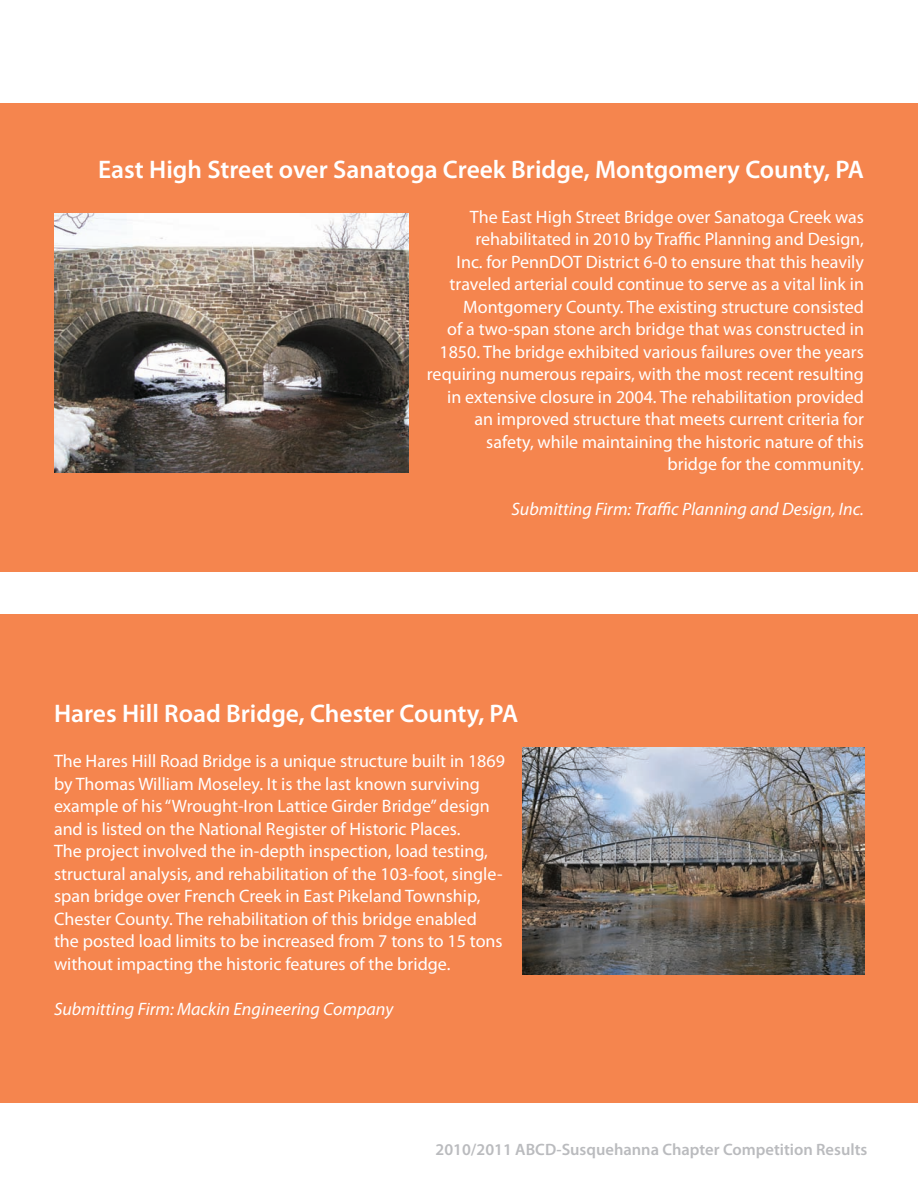
<style>
.page{position:relative;width:918px;height:1188px;background:#fff}
.page>*{position:absolute;margin:0;border:0;box-sizing:border-box;transform-origin:0 0}
.t1{font:600 25.5px "Myriad Pro";color:#fff}
.t2{font:18px/22.5px "Myriad Pro";color:#fff;text-align:right}
.t3{font:italic 18px "Myriad Pro";color:#fff}
.t4{font:600 16.5px "Myriad Pro";color:#babbbe}
</style>
<div class="page">
<div style="left:0;top:103px;width:918px;height:468px;background:#f5854e"></div>
<div style="left:0;top:615px;width:918px;height:488px;background:#f5854e"></div>
<img style="left:54px;top:214px;width:354px;height:259px">
<img style="left:523px;top:747px;width:341px;height:227px">
<h1 class="t1" style="left:98px;top:153px;width:767px">East High Street over Sanatoga Creek Bridge, Montgomery County, PA</h1>
<p class="t2" style="left:427px;top:205px;width:439px">The East High Street Bridge over Sanatoga Creek was rehabilitated in 2010 by Traffic Planning and Design,<br>Inc. for PennDOT District 6-0 to ensure that this heavily traveled arterial could continue to serve as a vital link in Montgomery County. The existing structure consisted<br>of a two-span stone arch bridge that was constructed in 1850. The bridge exhibited various failures over the years requiring numerous repairs, with the most recent resulting in extensive closure in 2004. The rehabilitation provided an improved structure that meets current criteria for safety, while maintaining the historic nature of this<br>bridge for the community.</p>
<p class="t3" style="left:512px;top:498px;width:354px">Submitting Firm: Traffic Planning and Design, Inc.</p>
<h1 class="t1" style="left:54px;top:697px;width:466px">Hares Hill Road Bridge, Chester County, PA</h1>
<p class="t2" style="left:54px;top:749px;width:453px;text-align:left">The Hares Hill Road Bridge is a unique structure built in 1869 by Thomas William Moseley. It is the last known surviving example of his “Wrought-Iron Lattice Girder Bridge” design and is listed on the National Register of Historic Places.<br>The project involved the in-depth inspection, load testing, structural analysis, and rehabilitation of the 103-foot, single&shy;span bridge over French Creek in East Pikeland Township, Chester County. The rehabilitation of this bridge enabled the posted load limits to be increased from 7 tons to 15 tons without impacting the historic features of the bridge.</p>
<p class="t3" style="left:54px;top:997px;width:341px">Submitting Firm: Mackin Engineering Company</p>
<p class="t4" style="left:436px;top:1139px;width:433px">2010/2011 ABCD-Susquehanna Chapter Competition Results</p>
</div>
